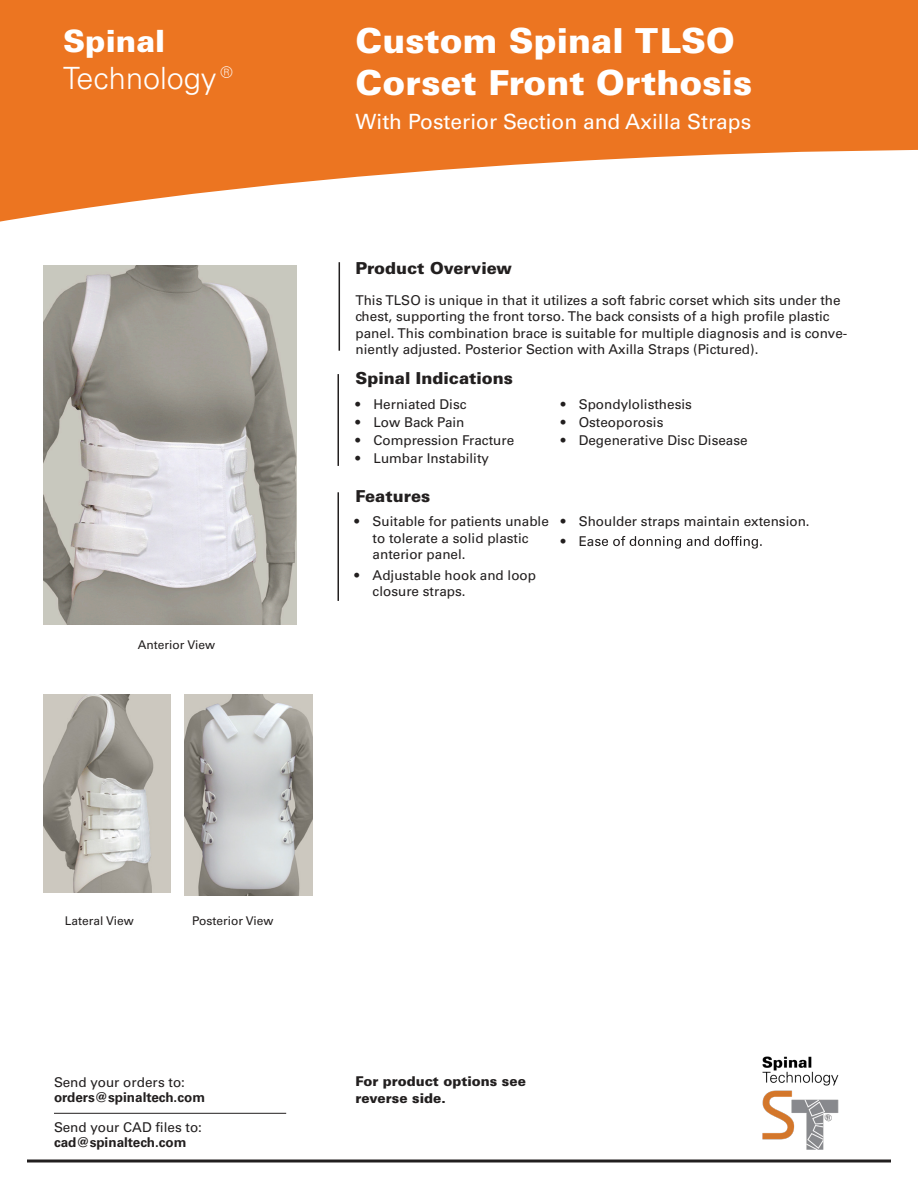
<style>
.page{position:relative;width:918px;height:1188px;background:#fff}
.page>*{position:absolute;margin:0;border:0;box-sizing:border-box;transform-origin:0 0}
.t1{font:900 34.5px/41.4px "Univers LT Pro 75";color:#fff}
.t2{font:300 30.6px "Univers LT Pro 45";color:#fff}
.t3{font:900 30.6px "Univers LT Pro 75";color:#fff}
.t4{font:21px "Univers LT Pro 55 Roman";color:#fff}
.t5{font:900 16.5px "Univers LT Pro 75";color:#221f1f}
.t6{font:13.5px/16.2px "Univers LT Pro 55 Roman";color:#221f1f}
.t7{font:700 13.5px "Univers LT Pro 65";color:#221f1f}
.t8{font:900 13.5px/16.2px "Univers LT Pro 75";color:#221f1f}
.t9{font:12px "Univers LT Pro 55 Roman";color:#221f1f}
</style>
<div class="page">
<svg style="left:0;top:0;width:918px;height:222px;fill:#ec7521"></svg>
<hr style="left:27px;top:1160px;width:864px;height:2px;background:#221f1f">
<hr style="left:339px;top:262px;width:1px;height:89px;background:#221f1f">
<hr style="left:338px;top:374px;width:1px;height:92px;background:#221f1f">
<svg style="left:595px;top:536px;width:167px;height:13px"></svg>
<hr style="left:338px;top:492px;width:1px;height:109px;background:#221f1f">
<img style="left:43px;top:266px;width:254px;height:359px">
<img style="left:43px;top:694px;width:128px;height:198px">
<img style="left:184px;top:694px;width:128px;height:201px">
<hr style="left:54px;top:1113px;width:232px;height:1px;background:#221f1f">
<img style="left:763px;top:1056px;width:75px;height:93px">
<h2 class="t3" style="left:63px;top:19px;width:104px">Spinal</h2>
<h2 class="t2" style="left:63px;top:58px;width:171px">Technology ®</h2>
<p class="t9" style="left:138px;top:637px;width:79px">Anterior View</p>
<h1 class="t1" style="left:356px;top:19px;width:398px">Custom Spinal TLSO<br>Corset Front Orthosis</h1>
<h3 class="t4" style="left:356px;top:107px;width:397px">With Posterior Section and Axilla Straps</h3>
<p class="t5" style="left:356px;top:257px;width:158px">Product Overview</p>
<p class="t6" style="left:356px;top:292px;width:493px">This TLSO is unique in that it utilizes a soft fabric corset which sits under the chest, supporting the front torso. The back consists of a high profile plastic panel. This combination brace is suitable for multiple diagnosis and is conve&shy;niently adjusted. Posterior Section with Axilla Straps (Pictured).</p>
<p class="t5" style="left:356px;top:367px;width:159px">Spinal Indications</p>
<p class="t6" style="left:356px;top:396px;width:113px">• Herniated Disc</p>
<p class="t6" style="left:356px;top:414px;width:111px">• Low Back Pain</p>
<p class="t6" style="left:356px;top:432px;width:160px">• Compression Fracture</p>
<p class="t6" style="left:356px;top:450px;width:135px">• Lumbar Instability</p>
<p class="t6" style="left:561px;top:396px;width:133px">• Spondylolisthesis</p>
<p class="t6" style="left:561px;top:414px;width:104px">• Osteoporosis</p>
<p class="t6" style="left:561px;top:432px;width:189px">• Degenerative Disc Disease</p>
<p class="t5" style="left:356px;top:485px;width:76px">Features</p>
<p class="t6" style="left:373px;top:513px;width:178px;text-indent:-18px">• Suitable for patients unable to tolerate a solid plastic anterior panel.</p>
<p class="t6" style="left:373px;top:566px;width:165px;text-indent:-18px">• Adjustable hook and loop closure straps.</p>
<p class="t6" style="left:561px;top:513px;width:251px">• Shoulder straps maintain extension.</p>
<p class="t6" style="left:561px;top:532px;width:35px">• Ea</p>
<p class="t9" style="left:65px;top:913px;width:71px">Lateral View</p>
<p class="t9" style="left:192px;top:913px;width:83px">Posterior View</p>
<p class="t6" style="left:54px;top:1074px;width:133px">Send your orders to:</p>
<p class="t7" style="left:54px;top:1088px;width:153px">orders@spinaltech.com</p>
<p class="t6" style="left:54px;top:1119px;width:150px">Send your CAD files to:</p>
<p class="t7" style="left:54px;top:1133px;width:134px">cad@spinaltech.com</p>
<p class="t8" style="left:356px;top:1073px;width:172px">For product options see reverse side.</p>
</div>
